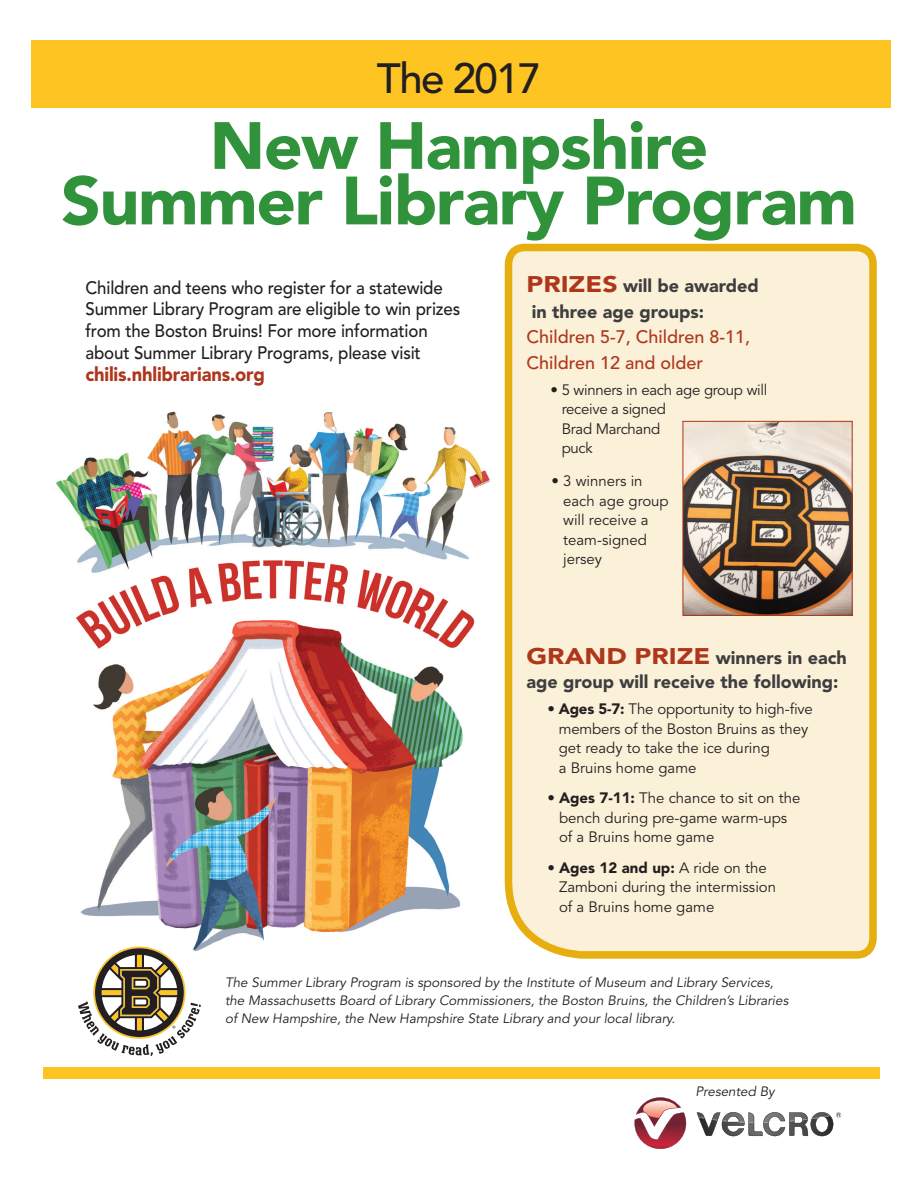
<style>
.page{position:relative;width:918px;height:1188px;background:#fff}
.page>*{position:absolute;margin:0;border:0;box-sizing:border-box;transform-origin:0 0}
.t1{font:900 67.5px "Avenir";letter-spacing:-.02em;color:#31923c}
.t2{font:900 66px "Avenir";letter-spacing:-.02em;color:#31923c}
.t3{font:500 42px "Avenir";letter-spacing:-.04em;color:#231f20}
.t4{font:900 19.5px "Avenir";letter-spacing:-.01em;color:#ae361b;scale:.94 1}
.t5{font:500 18px/21.9px "Avenir";letter-spacing:-.01em;color:#231f20;scale:.94 1}
.t6{font:900 18px/25.5px "Avenir";color:#3e3e3f}
.t7{font:500 18px/25.5px "Avenir";color:#ae361b}
.t8{font:15px/19.5px "Avenir";color:#231f20}
.t9{font:15px/19.5px "Avenir";letter-spacing:-.02em;color:#231f20}
.t10{font:italic 13.5px/18px "Avenir";color:#231f20}
.s1{font-size:22.5px;color:#ae361b}
.s2{font-weight:900}
</style>
<div class="page">
<div style="left:31px;top:40px;width:860px;height:68px;background:#fec422"></div>
<div style="left:44px;top:1067px;width:836px;height:12px;background:#fec422"></div>
<div style="left:504px;top:243px;width:373px;height:716px;background:#fbf0d8"></div>
<img style="left:685px;top:423px;width:166px;height:191px">
<div style="left:683px;top:421px;width:170px;height:195px;border:1px solid #ae361b"></div>
<svg style="left:635px;top:1097px;width:51px;height:52px"></svg>
<svg style="left:697px;top:1112px;width:144px;height:25px"></svg>
<img style="left:56px;top:411px;width:434px;height:538px">
<svg style="left:78px;top:947px;width:123px;height:109px"></svg>
<h3 class="t3" style="left:377px;top:54px;width:166px">The 2017</h3>
<h2 class="t2" style="left:210px;top:106px;width:500px">New Hampshire</h2>
<h1 class="t1" style="left:61px;top:160px;width:797px">Summer Library Program</h1>
<p class="t5" style="left:86px;top:277px;width:400px">Children and teens who register for a statewide Summer Library Program are eligible to win prizes from the Boston Bruins! For more information about Summer Library Programs, please visit</p>
<h3 class="t4" style="left:86px;top:363px;width:193px">chilis.nhlibrarians.org</h3>
<p class="t6" style="left:526px;top:273px;width:234px"><span class="s1">PRIZES</span> will be awarded in three age groups:</p>
<p class="t7" style="left:527px;top:325px;width:225px">Children 5-7, Children 8-11,<br>Children 12 and older</p>
<p class="t9" style="left:562px;top:380px;width:207px;text-indent:-11px">• 5 winners in each age group will receive a signed<br>Brad Marchand<br>puck</p>
<p class="t8" style="left:563px;top:472px;width:107px;text-indent:-12px">• 3 winners in each age group will receive a team-signed jersey</p>
<p class="t6" style="left:526px;top:646px;width:322px;line-height:24px"><span class="s1">GRAND PRIZE</span> winners in each age group will receive the following:</p>
<p class="t8" style="left:559px;top:700px;width:256px;text-indent:-11px">• <span class="s2">Ages 5-7:</span> The opportunity to high-five members of the Boston Bruins as they get ready to take the ice during<br>a Bruins home game</p>
<p class="t8" style="left:559px;top:789px;width:243px;text-indent:-12px">• <span class="s2">Ages 7-11:</span> The chance to sit on the bench during pre-game warm-ups of a Bruins home game</p>
<p class="t8" style="left:559px;top:858px;width:219px;text-indent:-12px">• <span class="s2">Ages 12 and up:</span> A ride on the<br>Zamboni during the intermission of a Bruins home game</p>
<p class="t10" style="left:225px;top:974px;width:565px">The Summer Library Program is sponsored by the Institute of Museum and Library Services, the Massachusetts Board of Library Commissioners, the Boston Bruins, the Children’s Libraries of New Hampshire, the New Hampshire State Library and your local library.</p>
<p class="t10" style="left:696px;top:1083px;width:81px">Presented By</p>
</div>
